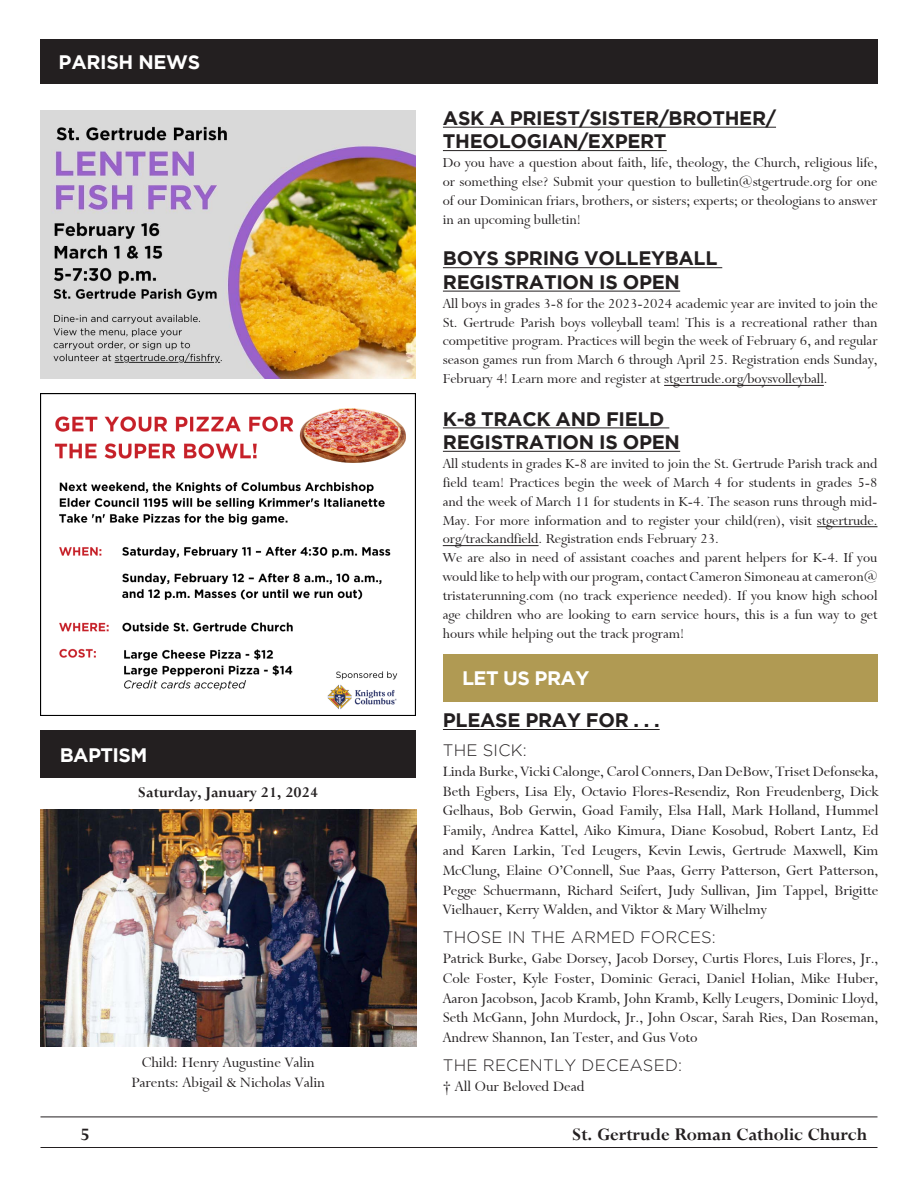
<style>
.page{position:relative;width:918px;height:1188px;background:#fff}
.page>*{position:absolute;margin:0;border:0;box-sizing:border-box;transform-origin:0 0}
.t1{font:700 19.5px/23.4px "Gotham";letter-spacing:-.015em;color:#231f20}
.t2{font:19.5px "Bronte Bold SWFTE";color:#231f20}
.t3{font:700 19.5px "Gotham";letter-spacing:-.03em;color:#fff}
.t4{font:16.5px/19.8px "Bronte Regular SWFTE";color:#231f20;text-align:justify}
.t5{font:300 16.5px "Gotham";letter-spacing:.015em;color:#231f20}
.t6{font:16.5px "Bronte Bold SWFTE";color:#231f20}
.t7{font:15.75px/18.9px "Bronte Regular SWFTE";color:#231f20;text-align:justify}
</style>
<div class="page">
<hr style="left:40px;top:1147px;width:838px;height:1px;background:#231f20">
<hr style="left:40px;top:1117px;width:838px;height:1px;background:#231f20">
<div style="left:40px;top:40px;width:838px;height:44px;background:#231f20"></div>
<div style="left:41px;top:730px;width:375px;height:48px;background:#231f20"></div>
<hr style="left:443px;top:729px;width:217px;height:1px;background:#231f20">
<div style="left:443px;top:654px;width:435px;height:48px;background:#b09a53"></div>
<hr style="left:443px;top:127px;width:333px;height:1px;background:#231f20">
<hr style="left:443px;top:150px;width:224px;height:1px;background:#231f20">
<hr style="left:443px;top:267px;width:279px;height:1px;background:#231f20">
<hr style="left:443px;top:291px;width:237px;height:1px;background:#231f20">
<hr style="left:664px;top:385px;width:160px;height:1px;background:#231f20">
<hr style="left:443px;top:428px;width:226px;height:1px;background:#231f20">
<hr style="left:443px;top:451px;width:237px;height:1px;background:#231f20">
<hr style="left:817px;top:526px;width:60px;height:1px;background:#231f20">
<hr style="left:443px;top:545px;width:96px;height:1px;background:#231f20">
<img style="left:41px;top:394px;width:375px;height:322px">
<img style="left:40px;top:810px;width:376px;height:237px">
<img style="left:41px;top:111px;width:375px;height:268px">
<p class="t3" style="left:59px;top:51px;width:143px">PARISH NEWS</p>
<p class="t3" style="left:60px;top:743px;width:89px">BAPTISM</p>
<p class="t6" style="left:138px;top:783px;width:182px">Saturday, January 21, 2024</p>
<p class="t4" style="left:142px;top:1052px;width:174px">Child: Henry Augustine Valin</p>
<p class="t4" style="left:131px;top:1072px;width:195px">Parents: Abigail &amp; Nicholas Valin</p>
<p class="t1" style="left:443px;top:106px;width:335px">ASK A PRIEST/SISTER/BROTHER/<br>THEOLOGIAN/EXPERT</p>
<p class="t7" style="left:443px;top:153px;width:436px">Do you have a question about faith, life, theology, the Church, religious life, or something else? Submit your question to bulletin@stgertrude.org for one of our Dominican friars, brothers, or sisters; experts; or theologians to answer in an upcoming bulletin!</p>
<p class="t1" style="left:443px;top:246px;width:276px">BOYS SPRING VOLLEYBALL</p>
<p class="t1" style="left:443px;top:270px;width:239px">REGISTRATION IS OPEN</p>
<p class="t7" style="left:443px;top:294px;width:436px">All boys in grades 3-8 for the 2023-2024 academic year are invited to join the St. Gertrude Parish boys volleyball team! This is a recreational rather than competitive program. Practices will begin the week of February 6, and regular season games run from March 6 through April 25. Registration ends Sunday, February 4! Learn more and register at stgertrude.org/boysvolleyball.</p>
<p class="t1" style="left:443px;top:406px;width:223px">K-8 TRACK AND FIELD</p>
<p class="t1" style="left:443px;top:430px;width:239px">REGISTRATION IS OPEN</p>
<p class="t7" style="left:443px;top:454px;width:436px">All students in grades K-8 are invited to join the St. Gertrude Parish track and field team! Practices begin the week of March 4 for students in grades 5-8 and the week of March 11 for students in K-4. The season runs through mid-May. For more information and to register your child(ren), visit stgertrude. org/trackandfield. Registration ends February 23.</p>
<p class="t7" style="left:443px;top:548px;width:436px">We are also in need of assistant coaches and parent helpers for K-4. If you would like to help with our program, contact Cameron Simoneau at cameron@ tristaterunning.com (no track experience needed). If you know high school age children who are looking to earn service hours, this is a fun way to get hours while helping out the track program!</p>
<p class="t3" style="left:462px;top:667px;width:129px">LET US PRAY</p>
<p class="t1" style="left:443px;top:708px;width:218px">PLEASE PRAY FOR . . .</p>
<p class="t5" style="left:443px;top:741px;width:85px">THE SICK:</p>
<p class="t4" style="left:443px;top:761px;width:437px">Linda Burke, Vicki Calonge, Carol Conners, Dan DeBow, Triset Defonseka, Beth Egbers, Lisa Ely, Octavio Flores-Resendiz, Ron Freudenberg, Dick Gelhaus, Bob Gerwin, Goad Family, Elsa Hall, Mark Holland, Hummel Family, Andrea Kattel, Aiko Kimura, Diane Kosobud, Robert Lantz, Ed and Karen Larkin, Ted Leugers, Kevin Lewis, Gertrude Maxwell, Kim McClung, Elaine O’Connell, Sue Paas, Gerry Patterson, Gert Patterson, Pegge Schuermann, Richard Seifert, Judy Sullivan, Jim Tappel, Brigitte Vielhauer, Kerry Walden, and Viktor &amp; Mary Wilhelmy</p>
<p class="t5" style="left:443px;top:928px;width:275px">THOSE IN THE ARMED FORCES:</p>
<p class="t4" style="left:443px;top:948px;width:437px">Patrick Burke, Gabe Dorsey, Jacob Dorsey, Curtis Flores, Luis Flores, Jr., Cole Foster, Kyle Foster, Dominic Geraci, Daniel Holian, Mike Huber, Aaron Jacobson, Jacob Kramb, John Kramb, Kelly Leugers, Dominic Lloyd, Seth McGann, John Murdock, Jr., John Oscar, Sarah Ries, Dan Roseman, Andrew Shannon, Ian Tester, and Gus Voto</p>
<p class="t5" style="left:443px;top:1056px;width:241px">THE RECENTLY DECEASED:</p>
<p class="t4" style="left:443px;top:1076px;width:143px">† All Our Beloved Dead</p>
<p class="t2" style="left:80px;top:1123px;width:11px">5</p>
<p class="t2" style="left:572px;top:1123px;width:297px">St. Gertrude Roman Catholic Church</p>
</div>
